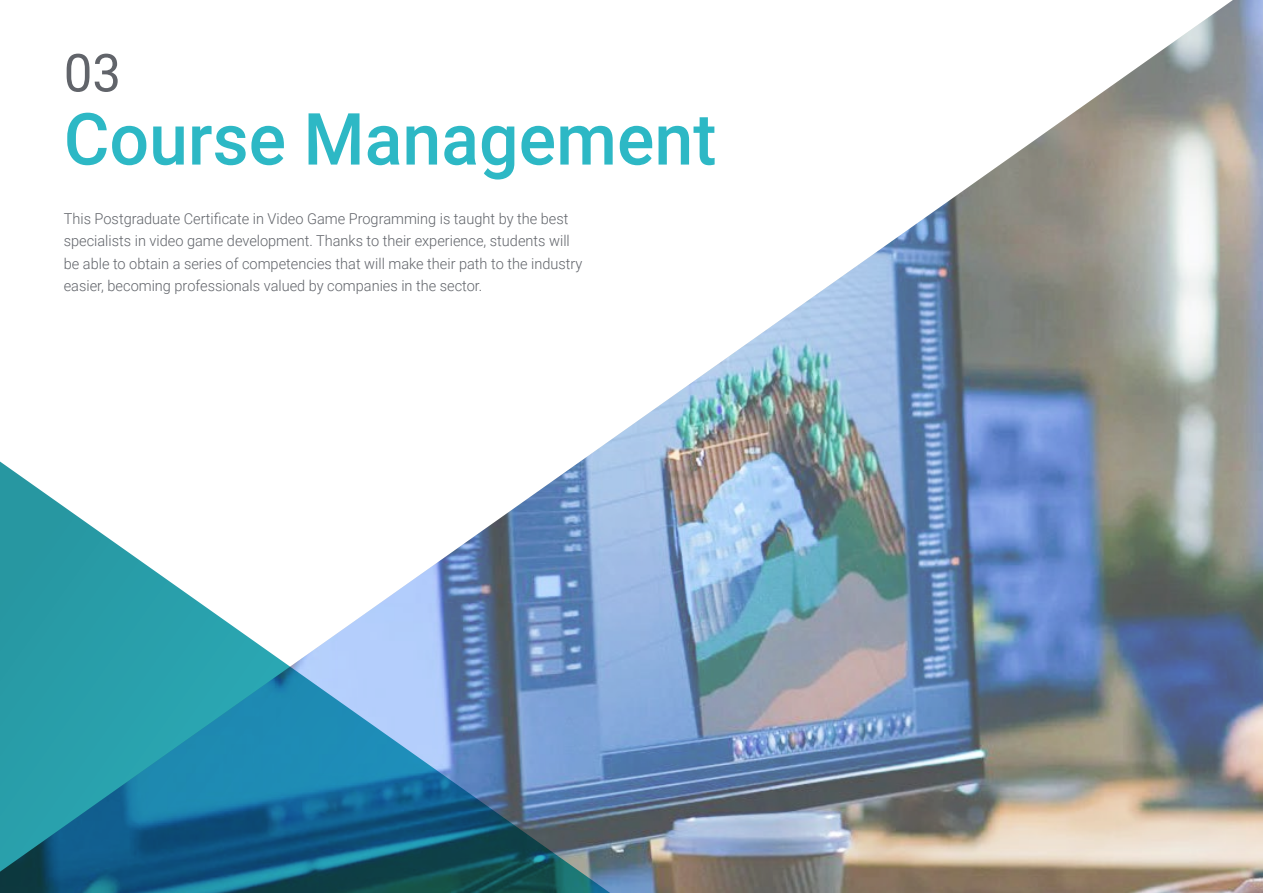
<style>
.page{position:relative;width:1263px;height:893px;background:#fff}
.page>*{position:absolute;margin:0;border:0;box-sizing:border-box;transform-origin:0 0}
.t1{font:500 72px "Roboto";color:#2db8c5}
.t2{font:52.5px "Roboto";color:#61646a}
.t3{font:300 15px/22.5px "Roboto";color:#61646a}
</style>
<div class="page">
<img style="left:602px;top:0;width:661px;height:893px">
<svg style="left:0;top:446px;width:640px;height:447px"></svg>
<h2 class="t2" style="left:64px;top:36px;width:59px">03</h2>
<h1 class="t1" style="left:64px;top:89px;width:654px">Course Management</h1>
<p class="t3" style="left:64px;top:207px;width:520px">This Postgraduate Certificate in Video Game Programming is taught by the best specialists in video game development. Thanks to their experience, students will be able to obtain a series of competencies that will make their path to the industry easier, becoming professionals valued by companies in the sector.</p>
</div>
